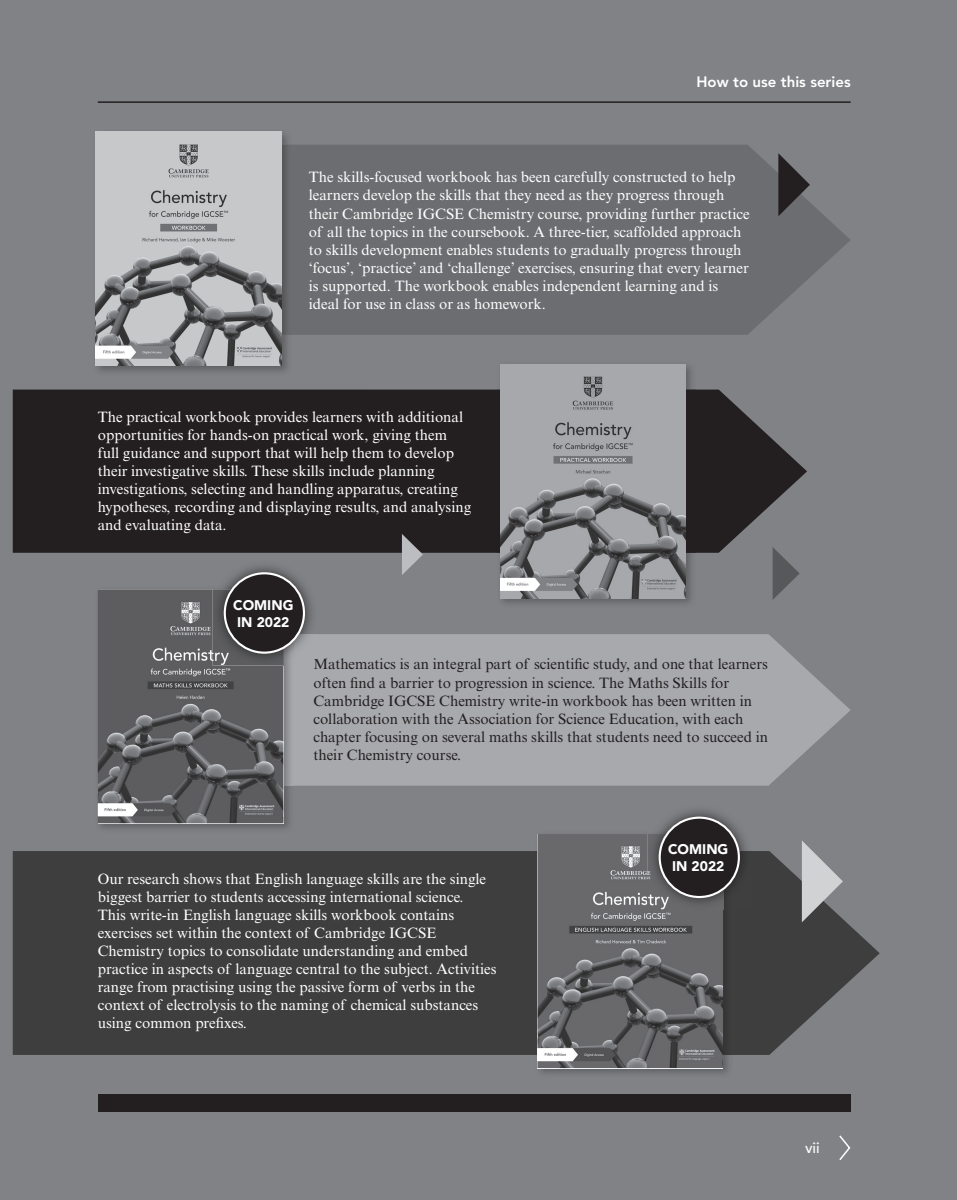
<style>
.page{position:relative;width:957px;height:1200px;background:#fff}
.page>*{position:absolute;margin:0;border:0;box-sizing:border-box;transform-origin:0 0}
.t1{font:15px/18px "Times New Roman MT Std";color:#fff}
.t2{font:15px/18px "Times New Roman MT Std";color:#231f20}
.t3{font:800 15px "Avenir LT Std";color:#fff}
.t4{font:500 15px "Avenir LT Std";color:#fff}
.t5{font:900 13.8px/16.6px "Avenir LT Std";color:#fff}
</style>
<div class="page">
<div style="left:0;top:0;width:13px;height:1199px;background:#808285"></div>
<div style="left:13px;top:0;width:944px;height:1199px;background:#808285"></div>
<hr style="left:98px;top:101px;width:752px;height:2px;background:#231f20">
<div style="left:98px;top:1093px;width:752px;height:17px;background:#231f20"></div>
<svg style="left:839px;top:1135px;width:12px;height:25px"></svg>
<svg style="left:294px;top:634px;width:556px;height:151px;background:#a5a6aa"></svg>
<svg style="left:13px;top:389px;width:794px;height:163px;background:#2a2627"></svg>
<div style="left:13px;top:851px;width:866px;height:203px;background:#3e3e3f"></div>
<svg style="left:292px;top:145px;width:558px;height:190px;background:#6d6e71"></svg>
<svg style="left:778px;top:153px;width:32px;height:63px"></svg>
<svg style="left:402px;top:533px;width:21px;height:42px"></svg>
<img style="left:95px;top:131px;width:196px;height:241px">
<img style="left:281px;top:145px;width:11px;height:190px">
<img style="left:96px;top:132px;width:185px;height:234px">
<img style="left:497px;top:366px;width:199px;height:238px">
<div style="left:497px;top:389px;width:199px;height:163px;background:#231f20"></div>
<img style="left:500px;top:364px;width:186px;height:234px">
<img style="left:534px;top:1054px;width:199px;height:20px">
<div style="left:534px;top:851px;width:199px;height:203px;background:#3d3d3e"></div>
<img style="left:537px;top:834px;width:186px;height:233px">
<img style="left:97px;top:595px;width:197px;height:234px">
<img style="left:283px;top:665px;width:11px;height:120px">
<img style="left:98px;top:590px;width:185px;height:233px">
<img style="left:225px;top:566px;width:87px;height:68px">
<img style="left:283px;top:634px;width:34px;height:31px">
<svg style="left:314px;top:658px;width:3px;height:7px"></svg>
<img style="left:212px;top:589px;width:71px;height:76px">
<div style="left:225px;top:573px;width:79px;height:79px;background:#231f20;border-radius:50%"></div>
<div style="left:224px;top:572px;width:81px;height:81px;border:2px solid #fff;border-radius:50%"></div>
<img style="left:661px;top:810px;width:85px;height:40px">
<img style="left:723px;top:850px;width:28px;height:59px">
<img style="left:658px;top:830px;width:75px;height:5px">
<img style="left:647px;top:833px;width:76px;height:76px">
<div style="left:659px;top:817px;width:80px;height:79px;background:#231f20;border-radius:50%"></div>
<div style="left:658px;top:816px;width:82px;height:81px;border:2px solid #fff;border-radius:50%"></div>
<svg style="left:802px;top:841px;width:41px;height:81px"></svg>
<svg style="left:772px;top:547px;width:27px;height:53px"></svg>
<p class="t3" style="left:696px;top:72px;width:156px">How to use this series</p>
<p class="t1" style="left:309px;top:168px;width:442px">The skills-focused workbook has been carefully constructed to help learners develop the skills that they need as they progress through their Cambridge IGCSE Chemistry course, providing further practice of all the topics in the coursebook. A three-tier, scaffolded approach to skills development enables students to gradually progress through ‘focus’, ‘practice’ and ‘challenge’ exercises, ensuring that every learner is supported. The workbook enables independent learning and is ideal for use in class or as homework.</p>
<p class="t1" style="left:98px;top:407px;width:375px">The practical workbook provides learners with additional opportunities for hands-on practical work, giving them full guidance and support that will help them to develop their investigative skills. These skills include planning investigations, selecting and handling apparatus, creating hypotheses, recording and displaying results, and analysing and evaluating data.</p>
<p class="t5" style="left:233px;top:596px;width:62px">COMING<br>IN 2022</p>
<p class="t2" style="left:313px;top:655px;width:456px">Mathematics is an integral part of scientific study, and one that learners often find a barrier to progression in science. The Maths Skills for Cambridge IGCSE Chemistry write-in workbook has been written in collaboration with the Association for Science Education, with each chapter focusing on several maths skills that students need to succeed in their Chemistry course.</p>
<p class="t5" style="left:668px;top:840px;width:62px">COMING<br>IN 2022</p>
<p class="t1" style="left:98px;top:869px;width:400px">Our research shows that English language skills are the single biggest barrier to students accessing international science.<br>This write-in English language skills workbook contains exercises set within the context of Cambridge IGCSE Chemistry topics to consolidate understanding and embed practice in aspects of language central to the subject. Activities range from practising using the passive form of verbs in the context of electrolysis to the naming of chemical substances using common prefixes.</p>
<p class="t4" style="left:805px;top:1138px;width:16px">vii</p>
</div>
